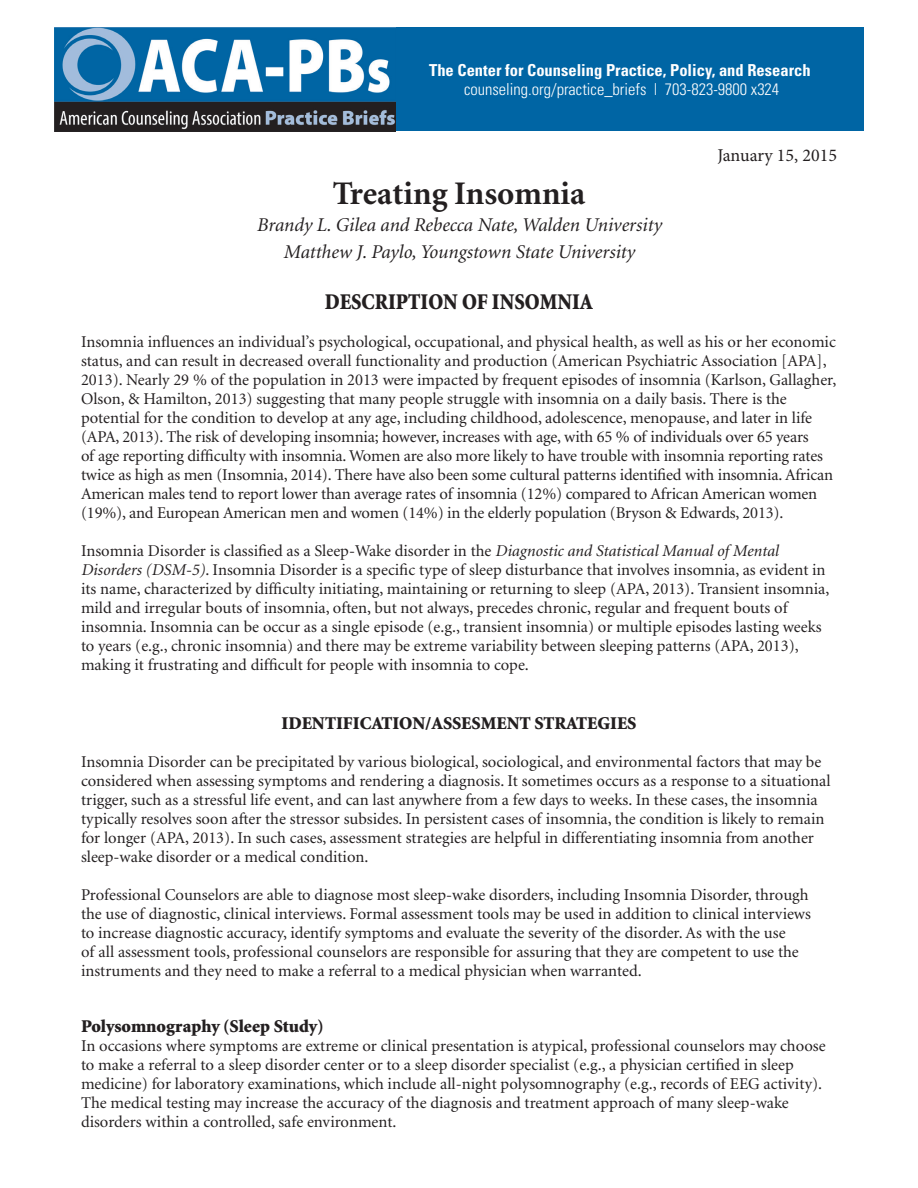
<style>
.page{position:relative;width:918px;height:1188px;background:#fff}
.page>*{position:absolute;margin:0;border:0;box-sizing:border-box;transform-origin:0 0}
.t1{font:700 33px "Minion";color:#231f20}
.t2{font:900 22.5px "Minion";color:#231f20;scale:.9 1}
.t3{font:italic 19.5px/27px "Minion";color:#231f20;text-align:center}
.t4{font:900 18px "Minion";color:#231f20}
.t5{font:18px "Minion Pro";color:#231f20}
.t6{font:16.5px/18.9px "Minion";color:#231f20}
.t7{font:700 condensed 16.5px "Univers";color:#fff}
.t8{font:300 condensed 16.5px "Univers";color:#fff}
.s1{font-style:italic}
</style>
<div class="page">
<div style="left:370px;top:28px;width:494px;height:103px;background:#0065a4"></div>
<img style="left:55px;top:28px;width:340px;height:103px">
<p class="t7" style="left:429px;top:60px;width:383px">The Center for Counseling Practice, Policy, and Research</p>
<p class="t8" style="left:464px;top:80px;width:317px">counseling.org/practice_briefs | 703-823-9800 x324</p>
<p class="t5" style="left:717px;top:143px;width:121px">January 15, 2015</p>
<h1 class="t1" style="left:333px;top:177px;width:254px">Treating Insomnia</h1>
<p class="t3" style="left:256px;top:212px;width:407px">Brandy L. Gilea and Rebecca Nate, Walden University<br>Matthew J. Paylo, Youngstown State University</p>
<h2 class="t2" style="left:325px;top:291px;width:300px">DESCRIPTION OF INSOMNIA</h2>
<p class="t6" style="left:81px;top:333px;width:757px">Insomnia influences an individual’s psychological, occupational, and physical health, as well as his or her economic status, and can result in decreased overall functionality and production (American Psychiatric Association [APA], 2013). Nearly 29 % of the population in 2013 were impacted by frequent episodes of insomnia (Karlson, Gallagher, Olson, &amp; Hamilton, 2013) suggesting that many people struggle with insomnia on a daily basis. There is the potential for the condition to develop at any age, including childhood, adolescence, menopause, and later in life (APA, 2013). The risk of developing insomnia; however, increases with age, with 65 % of individuals over 65 years<br>of age reporting difficulty with insomnia. Women are also more likely to have trouble with insomnia reporting rates twice as high as men (Insomnia, 2014). There have also been some cultural patterns identified with insomnia. African American males tend to report lower than average rates of insomnia (12%) compared to African American women (19%), and European American men and women (14%) in the elderly population (Bryson &amp; Edwards, 2013).</p>
<p class="t6" style="left:81px;top:542px;width:750px">Insomnia Disorder is classified as a Sleep-Wake disorder in the <span class="s1">Diagnostic and Statistical Manual of Mental Disorders (DSM-5)</span>. Insomnia Disorder is a specific type of sleep disturbance that involves insomnia, as evident in its name, characterized by difficulty initiating, maintaining or returning to sleep (APA, 2013). Transient insomnia, mild and irregular bouts of insomnia, often, but not always, precedes chronic, regular and frequent bouts of insomnia. Insomnia can be occur as a single episode (e.g., transient insomnia) or multiple episodes lasting weeks to years (e.g., chronic insomnia) and there may be extreme variability between sleeping patterns (APA, 2013), making it frustrating and difficult for people with insomnia to cope.</p>
<p class="t4" style="left:282px;top:714px;width:356px">IDENTIFICATION/ASSESMENT STRATEGIES</p>
<p class="t6" style="left:81px;top:753px;width:751px">Insomnia Disorder can be precipitated by various biological, sociological, and environmental factors that may be considered when assessing symptoms and rendering a diagnosis. It sometimes occurs as a response to a situational trigger, such as a stressful life event, and can last anywhere from a few days to weeks. In these cases, the insomnia typically resolves soon after the stressor subsides. In persistent cases of insomnia, the condition is likely to remain for longer (APA, 2013). In such cases, assessment strategies are helpful in differentiating insomnia from another sleep-wake disorder or a medical condition.</p>
<p class="t6" style="left:81px;top:886px;width:732px">Professional Counselors are able to diagnose most sleep-wake disorders, including Insomnia Disorder, through the use of diagnostic, clinical interviews. Formal assessment tools may be used in addition to clinical interviews to increase diagnostic accuracy, identify symptoms and evaluate the severity of the disorder. As with the use<br>of all assessment tools, professional counselors are responsible for assuring that they are competent to use the instruments and they need to make a referral to a medical physician when warranted.</p>
<p class="t4" style="left:81px;top:1017px;width:244px">Polysomnography (Sleep Study)</p>
<p class="t6" style="left:81px;top:1037px;width:746px">In occasions where symptoms are extreme or clinical presentation is atypical, professional counselors may choose to make a referral to a sleep disorder center or to a sleep disorder specialist (e.g., a physician certified in sleep medicine) for laboratory examinations, which include all-night polysomnography (e.g., records of EEG activity).<br>The medical testing may increase the accuracy of the diagnosis and treatment approach of many sleep-wake disorders within a controlled, safe environment.</p>
</div>
